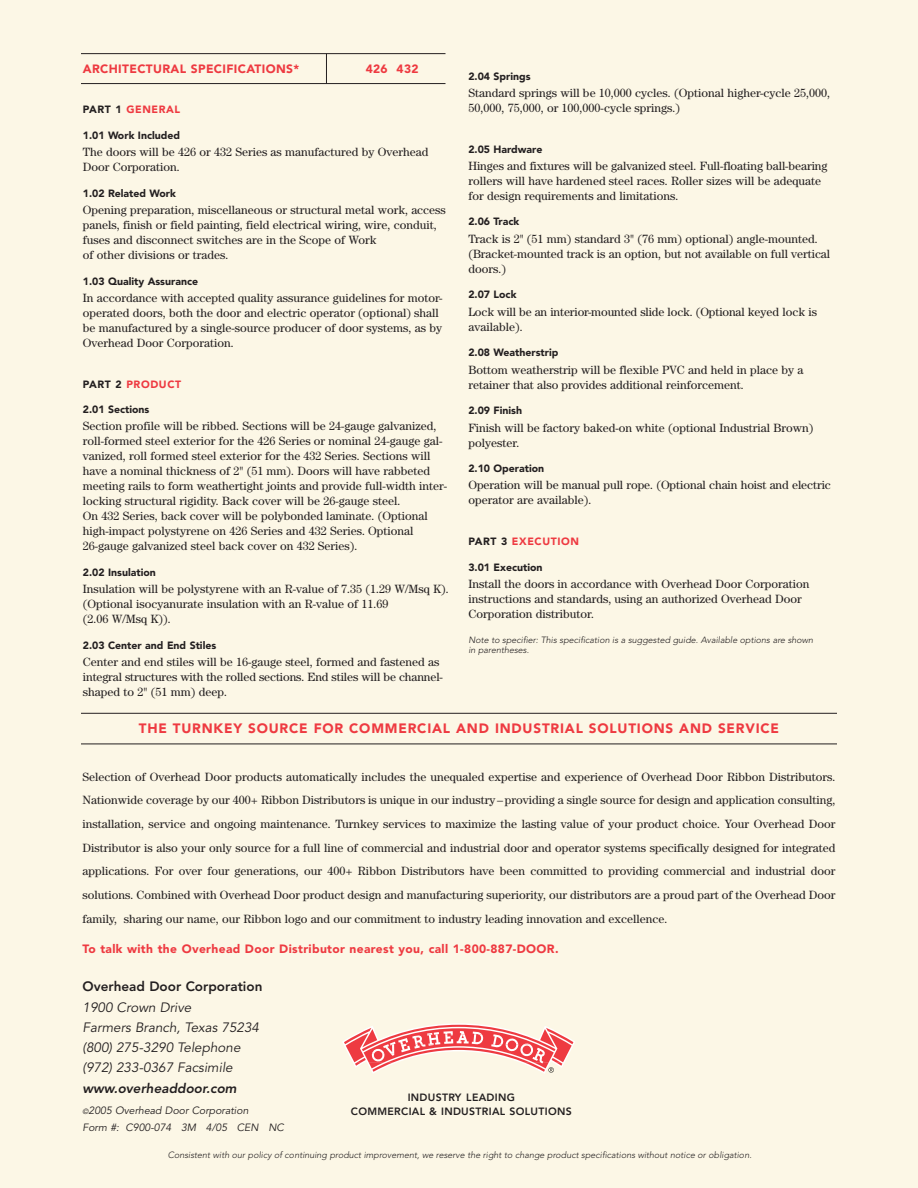
<style>
.page{position:relative;width:918px;height:1188px;background:#fcf7e6}
.page>*{position:absolute;margin:0;border:0;box-sizing:border-box;transform-origin:0 0}
.t1{font:13.5px/20.2px "Avenir";color:#231f20}
.t2{font:900 13.5px "Avenir";letter-spacing:.06em;color:#ee3a41}
.t3{font:800 13.5px "Avenir";color:#231f20}
.t4{font:12px/15px "OHD Century";color:#231f20}
.t5{font:900 12px "Avenir";letter-spacing:.03em;color:#ee3a41}
.t6{font:900 10.5px "Avenir";color:#231f20}
.t7{font:10.5px/16.4px "Avenir";color:#231f20}
.t8{font:800 10.5px/13.5px "Avenir";letter-spacing:.03em;color:#231f20;text-align:center}
.t9{font:900 10.5px "Avenir";letter-spacing:.06em;color:#ee3a41}
.t10{font:300 9px/10.5px "Avenir";color:#231f20}
.s1{color:#231f20}
.s2{font-size:7.5px}
</style>
<div class="page">
<hr style="left:326px;top:54px;width:1px;height:30px;background:#231f20">
<svg style="left:342px;top:1023px;width:233px;height:51px"></svg>
<hr style="left:81px;top:53px;width:365px;height:1px;background:#231f20">
<hr style="left:81px;top:83px;width:365px;height:1px;background:#231f20">
<hr style="left:81px;top:744px;width:756px;height:1px;background:#231f20">
<hr style="left:81px;top:713px;width:756px;height:1px;background:#231f20">
<p class="t5" style="left:83px;top:64px;width:218px">ARCHITECTURAL SPECIFICATIONS*</p>
<p class="t5" style="left:366px;top:64px;width:54px">426 432</p>
<p class="t9" style="left:83px;top:105px;width:99px"><span class="s1">PART 1</span> GENERAL</p>
<p class="t6" style="left:83px;top:131px;width:99px">1.01 Work Included</p>
<p class="t4" style="left:83px;top:146px;width:347px">The doors will be 426 or 432 Series as manufactured by Overhead<br>Door Corporation.</p>
<p class="t6" style="left:83px;top:189px;width:95px">1.02 Related Work</p>
<p class="t4" style="left:83px;top:203px;width:365px">Opening preparation, miscellaneous or structural metal work, access panels, finish or field painting, field electrical wiring, wire, conduit, fuses and disconnect switches are in the Scope of Work<br>of other divisions or trades.</p>
<p class="t6" style="left:83px;top:277px;width:117px">1.03 Quality Assurance</p>
<p class="t4" style="left:83px;top:291px;width:361px">In accordance with accepted quality assurance guidelines for motor&shy;operated doors, both the door and electric operator (optional) shall be manufactured by a single-source producer of door systems, as by Overhead Door Corporation.</p>
<p class="t9" style="left:83px;top:380px;width:100px"><span class="s1">PART 2</span> PRODUCT</p>
<p class="t6" style="left:83px;top:405px;width:68px">2.01 Sections</p>
<p class="t4" style="left:83px;top:420px;width:366px">Section profile will be ribbed. Sections will be 24-gauge galvanized, roll-formed steel exterior for the 426 Series or nominal 24-gauge gal&shy;vanized, roll formed steel exterior for the 432 Series. Sections will have a nominal thickness of 2" (51 mm). Doors will have rabbeted meeting rails to form weathertight joints and provide full-width inter&shy;locking structural rigidity. Back cover will be 26-gauge steel.<br>On 432 Series, back cover will be polybonded laminate. (Optional high-impact polystyrene on 426 Series and 432 Series. Optional 26-gauge galvanized steel back cover on 432 Series).</p>
<p class="t6" style="left:83px;top:568px;width:74px">2.02 Insulation</p>
<p class="t4" style="left:83px;top:583px;width:367px">Insulation will be polystyrene with an R-value of 7.35 (1.29 W/Msq K). (Optional isocyanurate insulation with an R-value of 11.69<br>(2.06 W/Msq K)).</p>
<p class="t6" style="left:83px;top:641px;width:135px">2.03 Center and End Stiles</p>
<p class="t4" style="left:83px;top:656px;width:362px">Center and end stiles will be 16-gauge steel, formed and fastened as integral structures with the rolled sections. End stiles will be channel&shy;shaped to 2" (51 mm) deep.</p>
<p class="t6" style="left:468px;top:72px;width:64px">2.04 Springs</p>
<p class="t4" style="left:468px;top:86px;width:363px">Standard springs will be 10,000 cycles. (Optional higher-cycle 25,000,<br>50,000, 75,000, or 100,000-cycle springs.)</p>
<p class="t6" style="left:468px;top:145px;width:75px">2.05 Hardware</p>
<p class="t4" style="left:468px;top:159px;width:361px">Hinges and fixtures will be galvanized steel. Full-floating ball-bearing rollers will have hardened steel races. Roller sizes will be adequate for design requirements and limitations.</p>
<p class="t6" style="left:468px;top:218px;width:53px">2.06 Track</p>
<p class="t4" style="left:468px;top:232px;width:363px">Track is 2" (51 mm) standard 3" (76 mm) optional) angle-mounted. (Bracket-mounted track is an option, but not available on full vertical doors.)</p>
<p class="t6" style="left:468px;top:291px;width:50px">2.07 Lock</p>
<p class="t4" style="left:468px;top:305px;width:350px">Lock will be an interior-mounted slide lock. (Optional keyed lock is available).</p>
<p class="t6" style="left:468px;top:348px;width:92px">2.08 Weatherstrip</p>
<p class="t4" style="left:468px;top:363px;width:336px">Bottom weatherstrip will be flexible PVC and held in place by a retainer that also provides additional reinforcement.</p>
<p class="t6" style="left:468px;top:406px;width:55px">2.09 Finish</p>
<p class="t4" style="left:468px;top:421px;width:347px">Finish will be factory baked-on white (optional Industrial Brown) polyester.</p>
<p class="t6" style="left:468px;top:464px;width:77px">2.10 Operation</p>
<p class="t4" style="left:468px;top:479px;width:364px">Operation will be manual pull rope. (Optional chain hoist and electric operator are available).</p>
<p class="t9" style="left:468px;top:537px;width:112px"><span class="s1">PART 3</span> EXECUTION</p>
<p class="t6" style="left:468px;top:563px;width:76px">3.01 Execution</p>
<p class="t4" style="left:468px;top:577px;width:343px">Install the doors in accordance with Overhead Door Corporation instructions and standards, using an authorized Overhead Door<br>Corporation distributor.</p>
<p class="t10" style="left:468px;top:635px;width:348px">Note to specifier: This specification is a suggested guide. Available options are shown in parentheses.</p>
<p class="t2" style="left:139px;top:723px;width:642px">THE TURNKEY SOURCE FOR COMMERCIAL AND INDUSTRIAL SOLUTIONS AND SERVICE</p>
<p class="t4" style="left:82px;top:766px;width:754px;line-height:23.7px;text-align:justify">Selection of Overhead Door products automatically includes the unequaled expertise and experience of Overhead Door Ribbon Distributors.<br>Nationwide coverage by our 400+ Ribbon Distributors is unique in our industry – providing a single source for design and application consulting, installation, service and ongoing maintenance. Turnkey services to maximize the lasting value of your product choice. Your Overhead Door Distributor is also your only source for a full line of commercial and industrial door and operator systems specifically designed for integrated applications. For over four generations, our 400+ Ribbon Distributors have been committed to providing commercial and industrial door solutions. Combined with Overhead Door product design and manufacturing superiority, our distributors are a proud part of the Overhead Door family, sharing our name, our Ribbon logo and our commitment to industry leading innovation and excellence.</p>
<p class="t5" style="left:82px;top:944px;width:478px">To talk with the Overhead Door Distributor nearest you, call 1-800-887-DOOR.</p>
<p class="t3" style="left:82px;top:981px;width:181px">Overhead Door Corporation</p>
<p class="t1" style="left:82px;top:998px;width:180px">1900 Crown Drive<br>Farmers Branch, Texas 75234 (800) 275-3290 Telephone (972) 233-0367 Facsimile</p>
<p class="t3" style="left:82px;top:1082px;width:158px">www.overheaddoor.com</p>
<p class="t8" style="left:351px;top:1092px;width:222px">INDUSTRY LEADING<br>COMMERCIAL &amp; INDUSTRIAL SOLUTIONS</p>
<p class="t7" style="left:82px;top:1104px;width:204px"><span class="s2">©</span>2005 Overhead Door Corporation<br>Form #: C900-074 3M 4/05 CEN NC</p>
<p class="t10" style="left:168px;top:1150px;width:587px">Consistent with our policy of continuing product improvement, we reserve the right to change product specifications without notice or obligation.</p>
</div>
